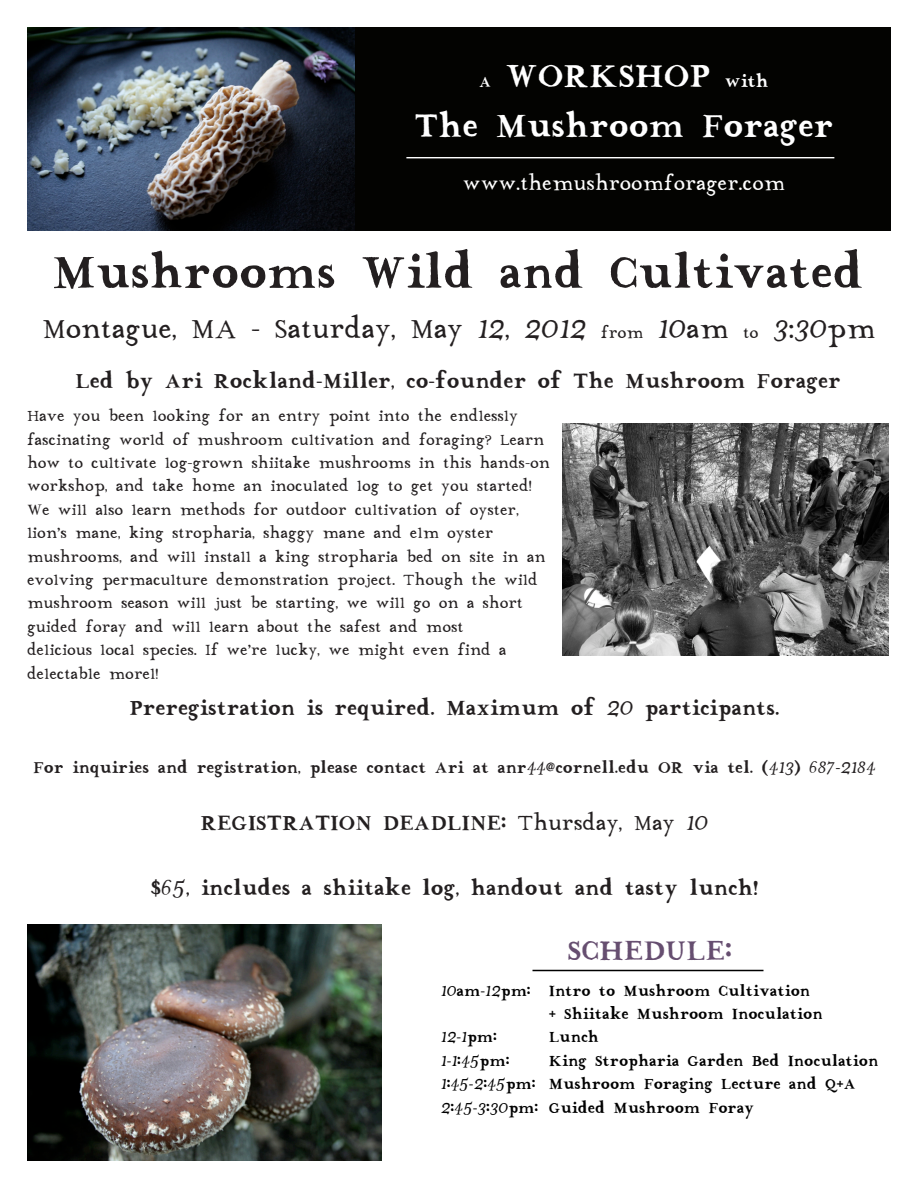
<style>
.page{position:relative;width:918px;height:1188px;background:#fff}
.page>*{position:absolute;margin:0;border:0;box-sizing:border-box;transform-origin:0 0}
.t1{font:59.4px "The Missus Hand Strong";color:#231f20}
.t2{font:42.3px/50.8px "The Missus Hand Strong";color:#fff;text-align:center}
.t3{font:36px "The Missus Hand Strong";color:#664e70}
.t4{font:34.65px "The Missus Hand";color:#231f20}
.t5{font:27px "The Missus Hand Strong";color:#231f20}
.t6{font:25.35px "The Missus Hand";color:#fff}
.t7{font:21px "The Missus Hand Strong";color:#231f20}
.t8{font:19.5px/23.4px "The Missus Hand";color:#231f20}
.t9{font:19.5px "The Missus Hand Strong";color:#000}
.s1{font-size:19.8px}
.s2{font-size:22.5px}
.s3{font-size:20.1px}
.s4{font-family:"The Missus Hand"}
</style>
<div class="page">
<img style="left:27px;top:27px;width:328px;height:204px">
<div style="left:355px;top:27px;width:536px;height:204px;background:#030301"></div>
<hr style="left:406px;top:157px;width:428px;height:1px;background:#fff">
<img style="left:27px;top:925px;width:355px;height:236px">
<hr style="left:532px;top:970px;width:232px;height:1px;background:#000">
<img style="left:562px;top:423px;width:327px;height:232px">
<p class="t2" style="left:415px;top:53px;width:421px"><span class="s1">A</span> WORKSHOP <span class="s2">with<br></span>The Mushroom Forager</p>
<p class="t6" style="left:463px;top:172px;width:324px">www.themushroomforager.com</p>
<p class="t1" style="left:52px;top:247px;width:813px">Mushrooms Wild and Cultivated</p>
<p class="t4" style="left:42px;top:313px;width:835px">Montague, MA - Saturday, May 12, 2012 <span class="s3">from</span> 10am <span class="s3">to</span> 3:30pm</p>
<p class="t5" style="left:75px;top:369px;width:767px">Led by Ari Rockland-Miller, co-founder of The Mushroom Forager</p>
<p class="t8" style="left:27px;top:405px;width:525px">Have you been looking for an entry point into the endlessly fascinating world of mushroom cultivation and foraging? Learn how to cultivate log-grown shiitake mushrooms in this hands-on workshop, and take home an inoculated log to get you started!<br>We will also learn methods for outdoor cultivation of oyster, lion’s mane, king stropharia, shaggy mane and elm oyster</p>
<p class="t8" style="left:27px;top:545px;width:520px">mushrooms, and will install a king stropharia bed on site in an evolving permaculture demonstration project. Though the wild mushroom season will just be starting, we will go on a short guided foray and will learn about the safest and most</p>
<p class="t8" style="left:27px;top:639px;width:481px">delicious local species. If we’re lucky, we might even find a</p>
<p class="t8" style="left:27px;top:662px;width:133px">delectable morel!</p>
<p class="t5" style="left:129px;top:696px;width:652px">Preregistration is required. Maximum of 20 participants.</p>
<p class="t7" style="left:33px;top:758px;width:844px">For inquiries and registration, please contact Ari at anr44@cornell.edu OR via tel. (413) 687-2184</p>
<p class="t5" style="left:201px;top:811px;width:509px">REGISTRATION DEADLINE: <span class="s4">Thursday, May 10</span></p>
<p class="t5" style="left:150px;top:876px;width:610px">$65, includes a shiitake log, handout and tasty lunch!</p>
<p class="t3" style="left:568px;top:935px;width:166px">SCHEDULE:</p>
<p class="t9" style="left:441px;top:982px;width:371px">10am-12pm: Intro to Mushroom Cultivation</p>
<p class="t9" style="left:549px;top:1005px;width:275px">+ Shiitake Mushroom Inoculation</p>
<p class="t9" style="left:441px;top:1029px;width:58px">12-1pm:</p>
<p class="t9" style="left:549px;top:1029px;width:52px">Lunch</p>
<p class="t9" style="left:441px;top:1052px;width:70px">1-1:45pm:</p>
<p class="t9" style="left:549px;top:1052px;width:331px">King Stropharia Garden Bed Inoculation</p>
<p class="t9" style="left:441px;top:1076px;width:416px">1:45-2:45pm: Mushroom Foraging Lecture and Q+A</p>
<p class="t9" style="left:441px;top:1099px;width:315px">2:45-3:30pm: Guided Mushroom Foray</p>
</div>
